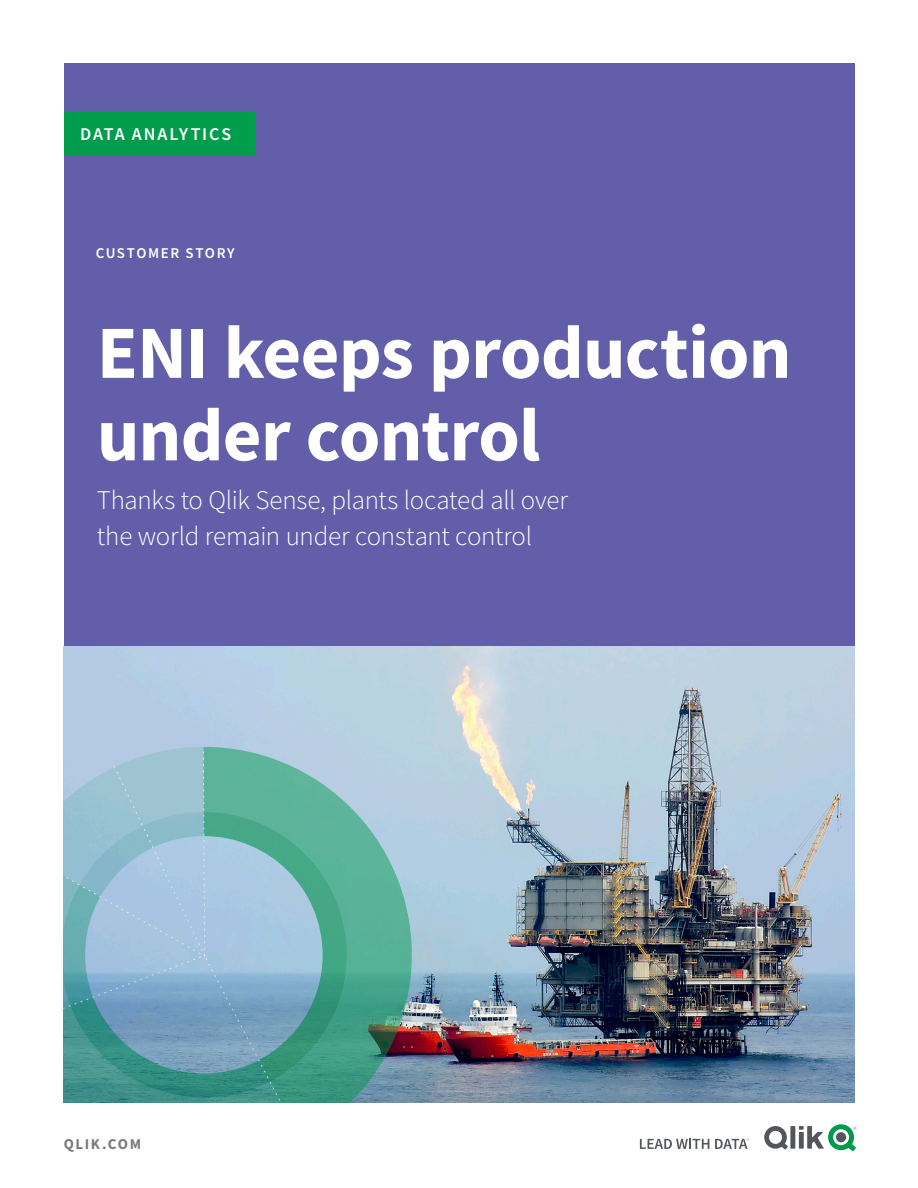
<style>
.page{position:relative;width:918px;height:1188px;background:#fff}
.page>*{position:absolute;margin:0;border:0;box-sizing:border-box;transform-origin:0 0}
.Cover_Main_Heading{font:700 75px/82.5px "Source Sans Pro";letter-spacing:-.01em;color:#fff}
.Cover_Sub_heading{font:300 27px/36px "Source Sans Pro";letter-spacing:-.01em;color:#fff}
.t1{font:600 18px "Source Sans Pro";letter-spacing:.095em;color:#fff}
.Content_Type{font:600 15px "Source Sans Pro";letter-spacing:.105em;color:#fff}
.Qlik_com{font:700 15px "Source Sans Pro";letter-spacing:.105em;color:#7a797d}
</style>
<div class="page">
<svg style="left:764px;top:1124px;width:92px;height:28px"></svg>
<svg style="left:640px;top:1139px;width:69px;height:10px"></svg>
<svg style="left:715px;top:1139px;width:34px;height:10px"></svg>
<div style="left:64px;top:64px;width:790px;height:1039px;background:#625ea9"></div>
<img style="left:64px;top:647px;width:790px;height:456px">
<svg style="left:301px;top:747px;width:111px;height:356px;background:#74afa9"></svg>
<svg style="left:301px;top:812px;width:46px;height:286px;background:#52a893"></svg>
<svg style="left:64px;top:747px;width:237px;height:356px;background:#7fb2bf"></svg>
<div style="left:64px;top:112px;width:191px;height:43px;background:#009d4c"></div>
<p class="t1" style="left:80px;top:122px;width:153px">DATA ANALYTICS</p>
<p class="Content_Type" style="left:96px;top:243px;width:140px">CUSTOMER STORY</p>
<p class="Cover_Main_Heading" style="left:97px;top:311px;width:696px">ENI keeps production under control</p>
<p class="Cover_Sub_heading" style="left:97px;top:482px;width:473px">Thanks to Qlik Sense, plants located all over the world remain under constant control</p>
<p class="Qlik_com" style="left:64px;top:1134px;width:79px">QLIK.COM</p>
</div>
